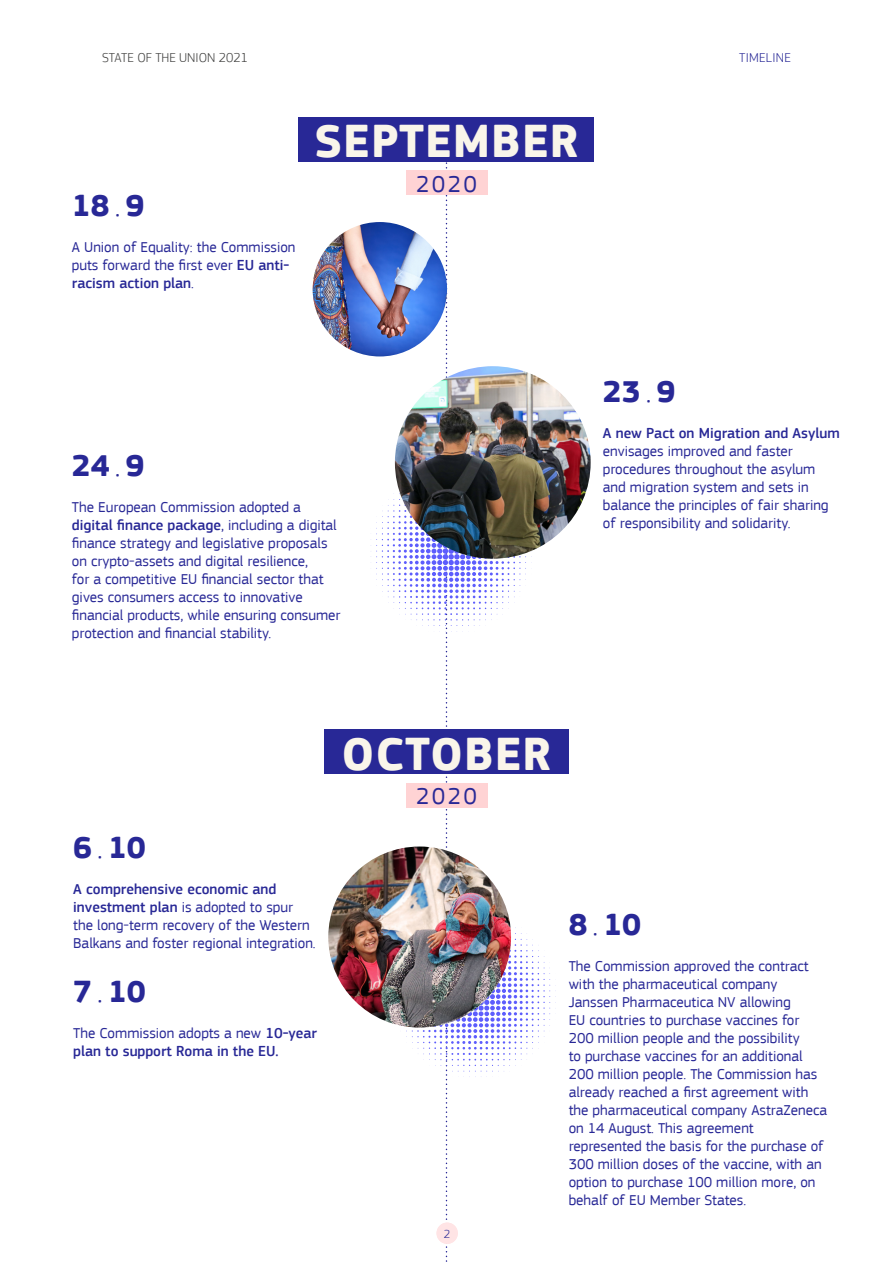
<style>
.page{position:relative;width:893px;height:1263px;background:#fff}
.page>*{position:absolute;margin:0;border:0;box-sizing:border-box;transform-origin:0 0}
.t1{font:700 48px "EC Square Sans Pro";letter-spacing:.02em;color:#f9f5ea}
.t2{font:700 31.65px "EC Square Sans Pro";color:#282896}
.t3{font:24px "EC Square Sans Pro";letter-spacing:.1em;color:#282896}
.t4{font:15px/18px "EC Square Sans Pro";color:#282896}
.t5{font:500 15px/18px "EC Square Sans Pro";color:#282896}
.t6{font:300 13.5px "EC Square Sans Pro";color:#3c3c3b}
.t7{font:300 13.5px "EC Square Sans Pro";letter-spacing:.02em;color:#282896}
.t8{font:300 12.15px "EC Square Sans Pro";color:#282896}
.s1{font-weight:300}
.s2{font-weight:500}
.s3{font-weight:400}
</style>
<div class="page">
<div style="left:299px;top:117px;width:295px;height:44px;background:#282896"></div>
<div style="left:324px;top:729px;width:245px;height:45px;background:#282896"></div>
<svg style="left:371px;top:161px;width:185px;height:1101px"></svg>
<img style="left:313px;top:222px;width:134px;height:134px;border-radius:67px">
<img style="left:328px;top:846px;width:183px;height:181px">
<img style="left:395px;top:366px;width:196px;height:193px">
<div style="left:437px;top:1222px;width:21px;height:22px;background:#ffe4e5;border-radius:50%"></div>
<p class="t6" style="left:102px;top:50px;width:147px">STATE OF THE UNION 2021</p>
<p class="t7" style="left:739px;top:50px;width:53px">TIMELINE</p>
<h2 class="t2" style="left:72px;top:187px;width:74px">18 <span class="s1">.</span> 9</h2>
<p class="t4" style="left:72px;top:238px;width:225px">A Union of Equality: the Commission puts forward the first ever <span class="s2">EU anti&shy;racism action plan</span>.</p>
<h1 class="t1" style="left:314px;top:113px;width:266px">SEPTEMBER</h1>
<h3 class="t3" style="left:416px;top:170px;width:62px">2020</h3>
<h2 class="t2" style="left:72px;top:446px;width:74px">24 <span class="s1">.</span> 9</h2>
<p class="t4" style="left:72px;top:498px;width:270px">The European Commission adopted a <span class="s2">digital finance package</span>, including a digital finance strategy and legislative proposals on crypto-assets and digital resilience,<br>for a competitive EU financial sector that gives consumers access to innovative financial products, while ensuring consumer protection and financial stability.</p>
<h2 class="t2" style="left:603px;top:373px;width:74px">23 <span class="s1">.</span> 9</h2>
<p class="t5" style="left:603px;top:425px;width:238px">A new Pact on Migration and Asylum</p>
<p class="t4" style="left:603px;top:442px;width:227px">envisages improved and faster procedures throughout the asylum and migration system and sets in balance the principles of fair sharing of responsibility and solidarity.</p>
<h1 class="t1" style="left:342px;top:725px;width:211px">OCTOBER</h1>
<h3 class="t3" style="left:416px;top:782px;width:62px">2020</h3>
<h2 class="t2" style="left:73px;top:829px;width:74px">6 <span class="s1">.</span> 10</h2>
<p class="t4" style="left:73px;top:880px;width:244px"><span class="s2">A comprehensive economic and investment plan</span> is adopted to spur the long-term recovery of the Western Balkans and foster regional integration.</p>
<h2 class="t2" style="left:73px;top:972px;width:74px">7 <span class="s1">.</span> 10</h2>
<p class="t5" style="left:73px;top:1024px;width:245px"><span class="s3">The Commission adopts a new</span> 10-year plan to support Roma in the EU.</p>
<p class="t8" style="left:444px;top:1227px;width:8px">2</p>
<h2 class="t2" style="left:569px;top:905px;width:74px">8 <span class="s1">.</span> 10</h2>
<p class="t4" style="left:569px;top:957px;width:260px">The Commission approved the contract with the pharmaceutical company Janssen Pharmaceutica NV allowing<br>EU countries to purchase vaccines for 200 million people and the possibility<br>to purchase vaccines for an additional 200 million people. The Commission has already reached a first agreement with the pharmaceutical company AstraZeneca on 14 August. This agreement represented the basis for the purchase of 300 million doses of the vaccine, with an option to purchase 100 million more, on behalf of EU Member States.</p>
</div>
